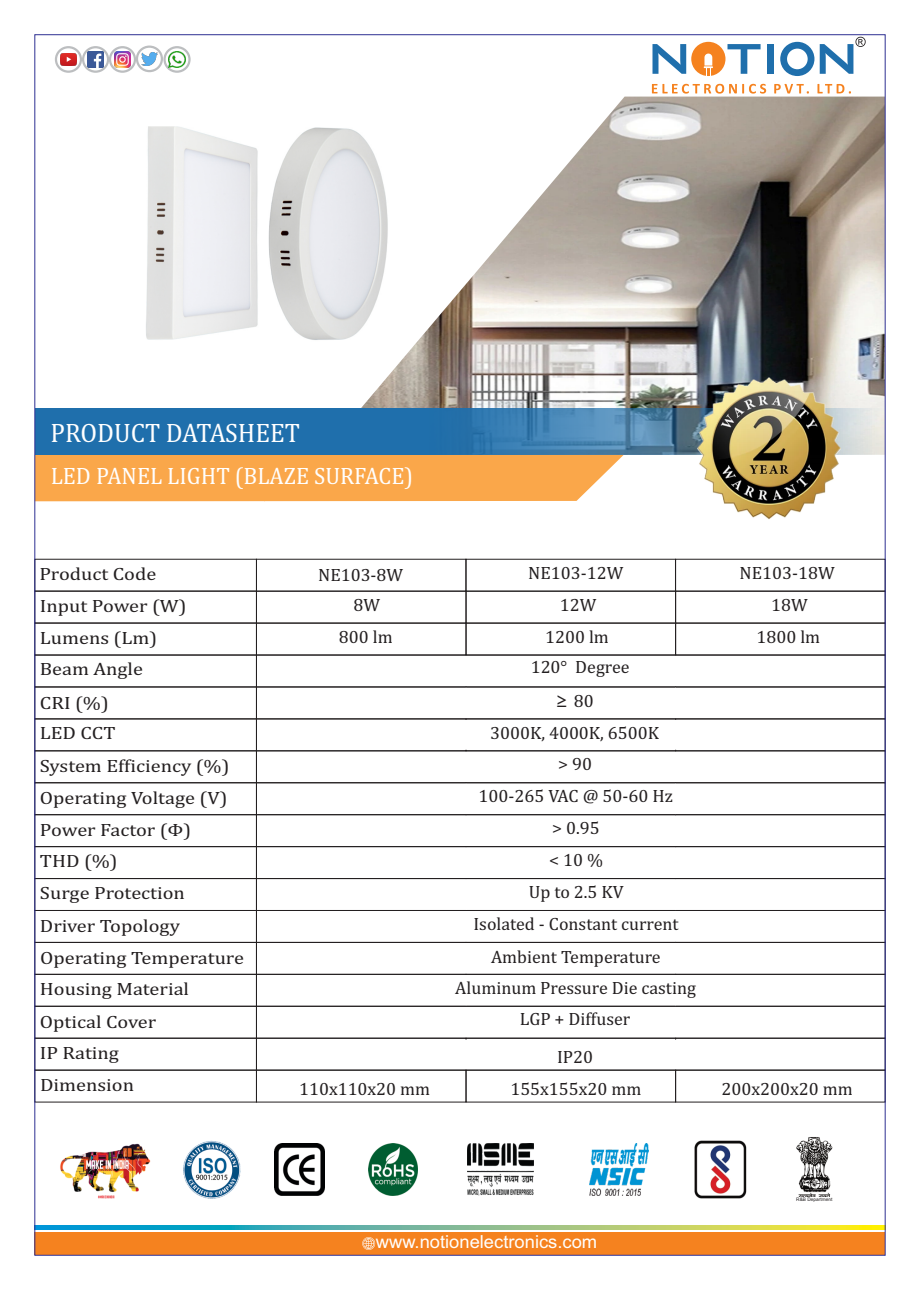
<style>
.page{position:relative;width:920px;height:1290px;background:#fff}
.page>*{position:absolute;margin:0;border:0;box-sizing:border-box;transform-origin:0 0}
.t1{font:27px "Cambria";color:#fff;scale:.95 1}
.t2{font:24px "Cambria";color:#fff;scale:.95 1}
.t3{font:18px/32.1px "Cambria";color:#231f20;text-align:center}
.t4{font:18px/32px "Cambria";color:#231f20;scale:1.13 1}
.t5{font:18px "Arial";color:#fff}
.t6{font:4.8px "Arial";color:#231f20}
.s1{font-family:"Microsoft Ya Hei"}
</style>
<div class="page">
<div style="left:35px;top:1232px;width:850px;height:22px;background:#f5821f"></div>
<svg style="left:37px;top:1225px;width:846px;height:5px;background:#7abc8c"></svg>
<svg style="left:109px;top:46px;width:27px;height:27px"></svg>
<svg style="left:83px;top:47px;width:25px;height:25px"></svg>
<img style="left:88px;top:52px;width:16px;height:15px">
<div style="left:82px;top:46px;width:27px;height:27px;border:2px solid #bcbec0;border-radius:50%"></div>
<svg style="left:56px;top:47px;width:25px;height:25px"></svg>
<img style="left:60px;top:54px;width:17px;height:11px">
<div style="left:55px;top:46px;width:27px;height:27px;border:2px solid #bcbec0;border-radius:50%"></div>
<svg style="left:163px;top:46px;width:28px;height:27px"></svg>
<img style="left:169px;top:51px;width:16px;height:17px">
<svg style="left:137px;top:47px;width:25px;height:24px"></svg>
<img style="left:141px;top:52px;width:17px;height:13px">
<div style="left:136px;top:46px;width:27px;height:26px;border:2px solid #bcbec0;border-radius:50%"></div>
<img style="left:115px;top:52px;width:15px;height:15px">
<div style="left:767px;top:44px;width:7px;height:30px;background:#1f6fac"></div>
<svg style="left:727px;top:44px;width:33px;height:30px"></svg>
<svg style="left:652px;top:44px;width:34px;height:30px"></svg>
<div style="left:691px;top:42px;width:34px;height:34px;background:#f5821f;border-radius:50%"></div>
<svg style="left:704px;top:54px;width:9px;height:22px"></svg>
<svg style="left:652px;top:84px;width:199px;height:10px"></svg>
<svg style="left:820px;top:37px;width:46px;height:37px"></svg>
<svg style="left:780px;top:42px;width:34px;height:34px"></svg>
<img style="left:361px;top:97px;width:522px;height:311px">
<div style="left:37px;top:455px;width:587px;height:46px;background:#faa74a"></div>
<svg style="left:37px;top:408px;width:846px;height:47px;background:#387bae"></svg>
<img style="left:697px;top:378px;width:143px;height:142px">
<svg style="left:362px;top:1237px;width:13px;height:13px"></svg>
<div style="left:35px;top:559px;width:222px;height:32px;border:1px solid #231f20"></div>
<div style="left:35px;top:591px;width:222px;height:32px;border:1px solid #231f20"></div>
<div style="left:35px;top:623px;width:222px;height:32px;border:1px solid #231f20"></div>
<div style="left:35px;top:655px;width:222px;height:32px;border:1px solid #231f20"></div>
<div style="left:35px;top:687px;width:222px;height:32px;border:1px solid #231f20"></div>
<div style="left:35px;top:719px;width:222px;height:32px;border:1px solid #231f20"></div>
<div style="left:35px;top:751px;width:222px;height:32px;border:1px solid #231f20"></div>
<div style="left:35px;top:814px;width:222px;height:33px;border:1px solid #231f20"></div>
<div style="left:35px;top:846px;width:222px;height:33px;border:1px solid #231f20"></div>
<div style="left:35px;top:878px;width:222px;height:33px;border:1px solid #231f20"></div>
<div style="left:35px;top:910px;width:222px;height:32px;border:1px solid #231f20"></div>
<div style="left:35px;top:942px;width:222px;height:32px;border:1px solid #231f20"></div>
<div style="left:35px;top:974px;width:222px;height:32px;border:1px solid #231f20"></div>
<div style="left:35px;top:1006px;width:222px;height:32px;border:1px solid #231f20"></div>
<div style="left:35px;top:1038px;width:222px;height:32px;border:1px solid #231f20"></div>
<div style="left:35px;top:1070px;width:222px;height:32px;border:1px solid #231f20"></div>
<div style="left:256px;top:559px;width:210px;height:32px;border:1px solid #231f20"></div>
<div style="left:466px;top:559px;width:210px;height:32px;border:1px solid #231f20"></div>
<div style="left:256px;top:591px;width:210px;height:32px;border:1px solid #231f20"></div>
<div style="left:256px;top:623px;width:210px;height:32px;border:1px solid #231f20"></div>
<svg style="left:256px;top:718px;width:210px;height:33px"></svg>
<svg style="left:256px;top:782px;width:210px;height:32px"></svg>
<div style="left:256px;top:814px;width:210px;height:33px;border:1px solid #231f20"></div>
<svg style="left:256px;top:846px;width:210px;height:32px"></svg>
<div style="left:256px;top:878px;width:210px;height:33px;border:1px solid #231f20"></div>
<div style="left:256px;top:910px;width:210px;height:32px;border:1px solid #231f20"></div>
<div style="left:256px;top:942px;width:210px;height:32px;border:1px solid #231f20"></div>
<svg style="left:256px;top:974px;width:210px;height:32px"></svg>
<div style="left:256px;top:1006px;width:210px;height:32px;border:1px solid #231f20"></div>
<svg style="left:256px;top:1038px;width:210px;height:32px"></svg>
<div style="left:256px;top:1070px;width:210px;height:32px;border:1px solid #231f20"></div>
<div style="left:466px;top:591px;width:210px;height:32px;border:1px solid #231f20"></div>
<div style="left:466px;top:623px;width:210px;height:32px;border:1px solid #231f20"></div>
<hr style="left:466px;top:750px;width:210px;height:1px;background:#231f20">
<hr style="left:466px;top:782px;width:210px;height:1px;background:#231f20">
<hr style="left:466px;top:814px;width:210px;height:1px;background:#231f20">
<div style="left:466px;top:846px;width:210px;height:1px;border:1px solid #231f20"></div>
<hr style="left:466px;top:878px;width:210px;height:1px;background:#231f20">
<hr style="left:466px;top:910px;width:210px;height:1px;background:#231f20">
<div style="left:466px;top:942px;width:210px;height:1px;border:1px solid #231f20"></div>
<div style="left:466px;top:974px;width:210px;height:1px;border:1px solid #231f20"></div>
<hr style="left:466px;top:1006px;width:210px;height:1px;background:#231f20">
<div style="left:466px;top:1038px;width:210px;height:1px;border:1px solid #231f20"></div>
<div style="left:466px;top:1070px;width:210px;height:32px;border:1px solid #231f20"></div>
<div style="left:675px;top:559px;width:210px;height:32px;border:1px solid #231f20"></div>
<div style="left:675px;top:591px;width:210px;height:32px;border:1px solid #231f20"></div>
<div style="left:675px;top:623px;width:210px;height:32px;border:1px solid #231f20"></div>
<div style="left:256px;top:655px;width:210px;height:32px;border:1px solid #231f20"></div>
<div style="left:466px;top:655px;width:210px;height:1px;border:1px solid #231f20"></div>
<hr style="left:466px;top:687px;width:210px;height:1px;background:#231f20">
<div style="left:675px;top:655px;width:210px;height:32px;border:1px solid #231f20"></div>
<svg style="left:675px;top:718px;width:208px;height:33px"></svg>
<svg style="left:675px;top:782px;width:208px;height:2px"></svg>
<div style="left:675px;top:814px;width:210px;height:33px;border:1px solid #231f20"></div>
<svg style="left:675px;top:846px;width:208px;height:2px"></svg>
<div style="left:675px;top:878px;width:210px;height:33px;border:1px solid #231f20"></div>
<div style="left:675px;top:910px;width:210px;height:32px;border:1px solid #231f20"></div>
<div style="left:675px;top:942px;width:210px;height:32px;border:1px solid #231f20"></div>
<svg style="left:675px;top:974px;width:208px;height:32px"></svg>
<div style="left:675px;top:1006px;width:210px;height:32px;border:1px solid #231f20"></div>
<svg style="left:675px;top:1038px;width:208px;height:32px"></svg>
<div style="left:675px;top:1070px;width:210px;height:32px;border:1px solid #231f20"></div>
<img style="left:146px;top:126px;width:253px;height:216px">
<img style="left:694px;top:1140px;width:53px;height:58px">
<img style="left:275px;top:1143px;width:50px;height:53px">
<img style="left:369px;top:1144px;width:48px;height:51px">
<img style="left:60px;top:1143px;width:91px;height:56px">
<img style="left:589px;top:1143px;width:59px;height:53px">
<img style="left:467px;top:1143px;width:66px;height:52px">
<img style="left:183px;top:1140px;width:58px;height:59px">
<img style="left:796px;top:1137px;width:37px;height:60px">
<h1 class="t1" style="left:51px;top:421px;width:264px">PRODUCT DATASHEET</h1>
<h2 class="t2" style="left:51px;top:465px;width:383px">LED PANEL LIGHT (BLAZE SURFACE)</h2>
<p class="t4" style="left:39px;top:559px;width:105px">Product Code</p>
<p class="t3" style="left:318px;top:560px;width:87px">NE103-8W</p>
<p class="t3" style="left:528px;top:558px;width:97px">NE103-12W</p>
<p class="t3" style="left:740px;top:558px;width:97px">NE103-18W</p>
<p class="t4" style="left:40px;top:591px;width:131px">Input Power (W)</p>
<p class="t4" style="left:40px;top:623px;width:105px">Lumens (Lm)</p>
<p class="t4" style="left:40px;top:654px;width:93px">Beam Angle</p>
<p class="t4" style="left:40px;top:688px;width:62px">CRI (%)</p>
<p class="t4" style="left:40px;top:718px;width:169px">LED CCT<br>System Efficiency (%)<br>Operating Voltage (V)</p>
<p class="t4" style="left:40px;top:815px;width:136px">Power Factor (Φ)</p>
<p class="t4" style="left:40px;top:846px;width:182px">THD (%)<br>Surge Protection<br>Driver Topology<br>Operating Temperature<br>Housing Material</p>
<p class="t4" style="left:40px;top:1008px;width:104px;line-height:30.3px">Optical Cover<br>IP Rating</p>
<p class="t4" style="left:40px;top:1069px;width:85px">Dimension</p>
<p class="t3" style="left:354px;top:590px;width:28px">8W</p>
<p class="t3" style="left:560px;top:590px;width:38px">12W</p>
<p class="t3" style="left:771px;top:590px;width:38px">18W</p>
<p class="t3" style="left:339px;top:622px;width:55px">800 lm</p>
<p class="t3" style="left:545px;top:622px;width:65px">1200 lm</p>
<p class="t3" style="left:756px;top:622px;width:65px">1800 lm</p>
<p class="t3" style="left:473px;top:652px;width:207px">120° Degree<br><span class="s1">≥</span> 80<br>3000K, 4000K, 6500K<br>&gt; 90<br>100-265 VAC @ 50-60 Hz &gt; 0.95<br>&lt; 10 %<br>Up to 2.5 KV<br>Isolated - Constant current</p>
<p class="t3" style="left:455px;top:942px;width:242px;line-height:31.2px">Ambient Temperature<br>Aluminum Pressure Die casting<br>LGP + Diffuser</p>
<p class="t3" style="left:299px;top:1074px;width:133px">110x110x20 mm</p>
<p class="t3" style="left:557px;top:1042px;width:37px">IP20</p>
<p class="t3" style="left:510px;top:1073px;width:133px">155x155x20 mm</p>
<p class="t5" style="left:376px;top:1235px;width:223px">www.notionelectronics.com</p>
<p class="t3" style="left:722px;top:1073px;width:133px">200x200x20 mm</p>
<p class="t6" style="left:796px;top:1198px;width:38px">R&amp;B Department</p>
</div>
